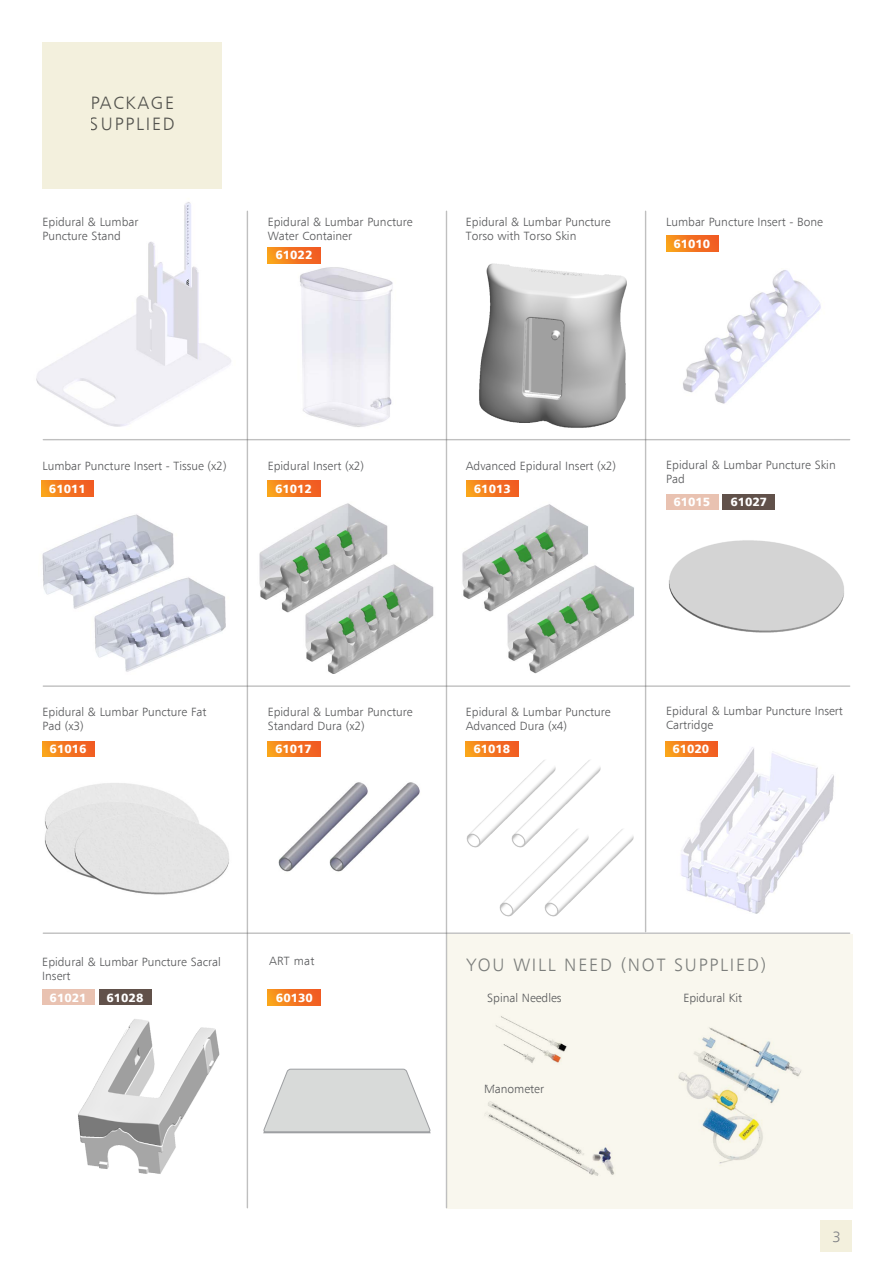
<style>
.page{position:relative;width:893px;height:1263px;background:#fff}
.page>*{position:absolute;margin:0;border:0;box-sizing:border-box;transform-origin:0 0}
.t1{font:300 18px "Humanist 777 BT";letter-spacing:.1em;color:#808285}
.t2{font:300 18px/21px "Humanist 777 BT";letter-spacing:.1em;color:#58595b}
.t3{font:300 15px "Humanist 777 BT";color:#808285}
.t4{font:300 12px/13.5px "Humanist 777 BT";color:#58595b}
.t5{font:900 12px "Humanist 777 BT";color:#fff}
</style>
<div class="page">
<div style="left:820px;top:1220px;width:32px;height:32px;background:#f3f0dd"></div>
<img style="left:260px;top:503px;width:128px;height:109px">
<img style="left:462px;top:504px;width:126px;height:108px">
<img style="left:299px;top:559px;width:133px;height:114px">
<img style="left:497px;top:559px;width:134px;height:114px">
<img style="left:36px;top:202px;width:195px;height:225px">
<img style="left:267px;top:257px;width:126px;height:170px">
<img style="left:278px;top:814px;width:47px;height:58px">
<img style="left:465px;top:752px;width:41px;height:96px">
<img style="left:494px;top:821px;width:45px;height:96px">
<img style="left:325px;top:782px;width:95px;height:90px">
<img style="left:506px;top:752px;width:95px;height:103px">
<img style="left:539px;top:821px;width:92px;height:96px">
<img style="left:479px;top:263px;width:148px;height:164px">
<div style="left:43px;top:43px;width:179px;height:146px;background:#f3f0dd"></div>
<div style="left:268px;top:741px;width:52px;height:16px;background:linear-gradient(to right,#f89c1d,#f05623)"></div>
<div style="left:466px;top:741px;width:52px;height:16px;background:linear-gradient(to right,#f89c1d,#f05623)"></div>
<img style="left:42px;top:514px;width:132px;height:95px">
<img style="left:90px;top:577px;width:136px;height:95px">
<div style="left:41px;top:481px;width:53px;height:16px;background:linear-gradient(to right,#f99e1c,#f05424)"></div>
<div style="left:268px;top:480px;width:52px;height:16px;background:linear-gradient(to right,#f89c1d,#f05623)"></div>
<div style="left:466px;top:481px;width:53px;height:16px;background:linear-gradient(to right,#f99e1c,#f05424)"></div>
<img style="left:78px;top:1019px;width:142px;height:155px">
<img style="left:681px;top:746px;width:153px;height:168px">
<div style="left:631px;top:198px;width:27px;height:736px;background:#000;opacity:.5"></div>
<div style="left:31px;top:673px;width:821px;height:27px;background:#000;opacity:.5"></div>
<div style="left:31px;top:920px;width:821px;height:27px;background:#000;opacity:.5"></div>
<div style="left:432px;top:198px;width:27px;height:1012px;background:#fff"></div>
<div style="left:31px;top:427px;width:821px;height:27px;background:#000;opacity:.5"></div>
<img style="left:683px;top:270px;width:138px;height:134px">
<svg style="left:666px;top:236px;width:53px;height:15px"></svg>
<div style="left:268px;top:247px;width:52px;height:16px;background:linear-gradient(to right,#f89c1d,#f05623)"></div>
<div style="left:447px;top:934px;width:405px;height:274px;background:#f9f7ee"></div>
<div style="left:43px;top:741px;width:52px;height:16px;background:linear-gradient(to right,#f89c1d,#f05623)"></div>
<div style="left:665px;top:741px;width:52px;height:16px;background:linear-gradient(to right,#f99d1c,#f05623)"></div>
<img style="left:668px;top:540px;width:176px;height:93px">
<img style="left:44px;top:783px;width:185px;height:112px">
<div style="left:43px;top:989px;width:52px;height:16px;background:#e9c2b1"></div>
<div style="left:99px;top:989px;width:53px;height:16px;background:#61514a"></div>
<div style="left:666px;top:494px;width:53px;height:16px;background:#e9c2b1"></div>
<div style="left:723px;top:494px;width:52px;height:16px;background:#61514a"></div>
<div style="left:268px;top:989px;width:52px;height:16px;background:linear-gradient(to right,#f89b1d,#f05623)"></div>
<img style="left:485px;top:1101px;width:130px;height:75px">
<img style="left:495px;top:1016px;width:72px;height:47px">
<img style="left:678px;top:1027px;width:123px;height:137px">
<svg style="left:263px;top:1068px;width:168px;height:65px;background:#dbdcdc"></svg>
<h1 class="t2" style="left:90px;top:92px;width:86px">PACKAGE<br>SUPPLIED</h1>
<p class="t4" style="left:43px;top:215px;width:97px">Epidural &amp; Lumbar<br>Puncture Stand</p>
<p class="t4" style="left:268px;top:215px;width:146px">Epidural &amp; Lumbar Puncture<br>Water Container</p>
<p class="t5" style="left:275px;top:247px;width:38px">61022</p>
<p class="t4" style="left:466px;top:215px;width:146px">Epidural &amp; Lumbar Puncture<br>Torso with Torso Skin</p>
<p class="t4" style="left:666px;top:215px;width:158px">Lumbar Puncture Insert - Bone</p>
<p class="t5" style="left:673px;top:236px;width:38px">61010</p>
<p class="t4" style="left:43px;top:458px;width:186px">Lumbar Puncture Insert - Tissue (x2)</p>
<p class="t4" style="left:268px;top:458px;width:98px">Epidural Insert (x2)</p>
<p class="t4" style="left:466px;top:458px;width:152px">Advanced Epidural Insert (x2)</p>
<p class="t5" style="left:49px;top:481px;width:38px">61011</p>
<p class="t5" style="left:275px;top:481px;width:38px">61012</p>
<p class="t5" style="left:474px;top:481px;width:38px">61013</p>
<p class="t4" style="left:666px;top:458px;width:171px">Epidural &amp; Lumbar Puncture Skin<br>Pad</p>
<p class="t5" style="left:673px;top:494px;width:38px">61015</p>
<p class="t5" style="left:730px;top:494px;width:38px">61027</p>
<p class="t4" style="left:43px;top:705px;width:165px">Epidural &amp; Lumbar Puncture Fat<br>Pad (x3)</p>
<p class="t4" style="left:268px;top:705px;width:146px">Epidural &amp; Lumbar Puncture<br>Standard Dura (x2)</p>
<p class="t4" style="left:466px;top:705px;width:146px">Epidural &amp; Lumbar Puncture<br>Advanced Dura (x4)</p>
<p class="t4" style="left:666px;top:704px;width:178px">Epidural &amp; Lumbar Puncture Insert<br>Cartridge</p>
<p class="t5" style="left:50px;top:741px;width:38px">61016</p>
<p class="t5" style="left:672px;top:741px;width:38px">61020</p>
<p class="t5" style="left:275px;top:741px;width:38px">61017</p>
<p class="t5" style="left:473px;top:741px;width:38px">61018</p>
<p class="t4" style="left:42px;top:955px;width:180px">Epidural &amp; Lumbar Puncture Sacral<br>Insert</p>
<p class="t5" style="left:50px;top:990px;width:38px">61021</p>
<p class="t5" style="left:106px;top:990px;width:38px">61028</p>
<p class="t4" style="left:269px;top:954px;width:47px">ART mat</p>
<h1 class="t1" style="left:466px;top:953px;width:301px">YOU WILL NEED (NOT SUPPLIED)</h1>
<p class="t5" style="left:276px;top:990px;width:38px">60130</p>
<p class="t4" style="left:487px;top:991px;width:76px">Spinal Needles</p>
<p class="t4" style="left:484px;top:1081px;width:61px">Manometer</p>
<p class="t4" style="left:683px;top:991px;width:60px">Epidural Kit</p>
<p class="t3" style="left:832px;top:1227px;width:10px">3</p>
</div>
